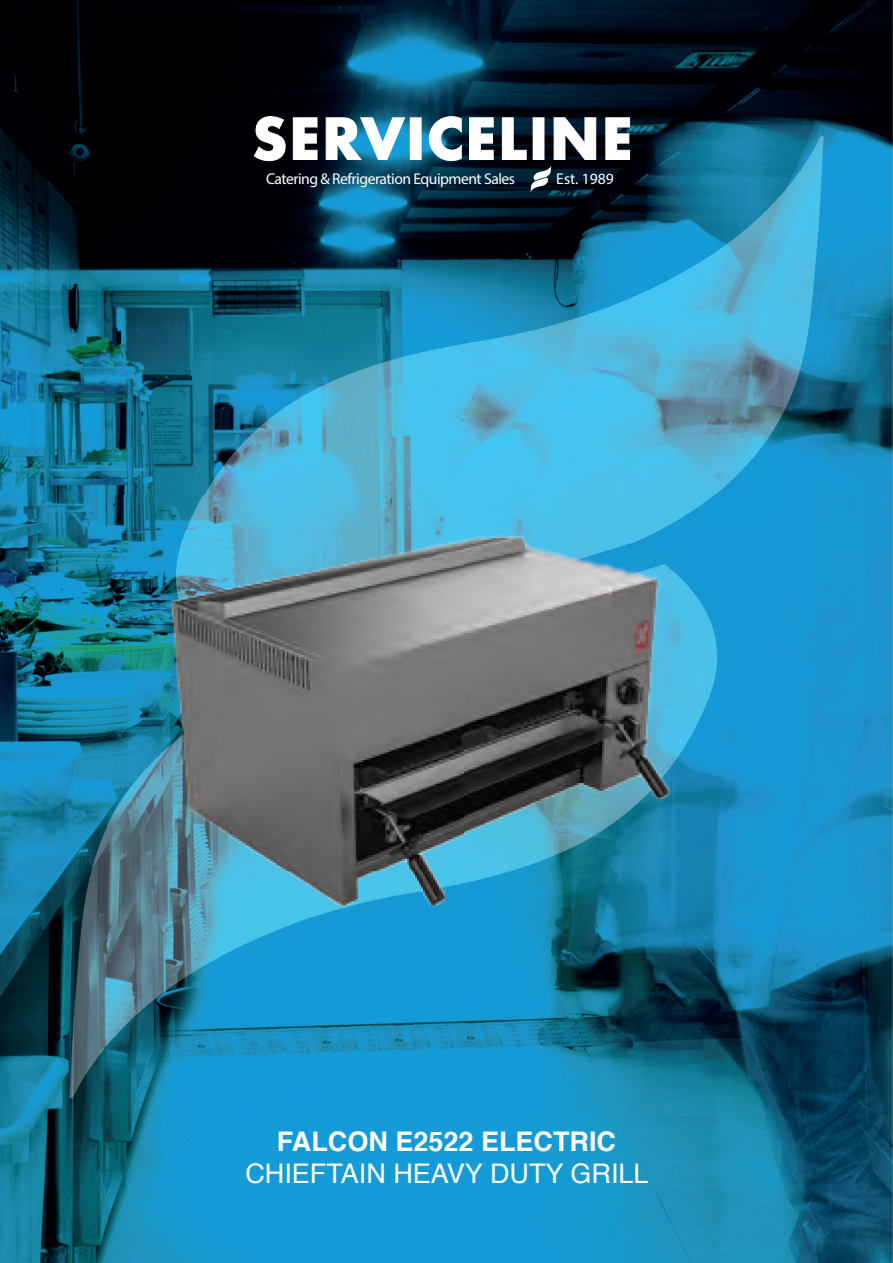
<style>
.page{position:relative;width:893px;height:1263px;background:#fff}
.page>*{position:absolute;margin:0;border:0;box-sizing:border-box;transform-origin:0 0}
.t1{font:700 55.2px "Futura";letter-spacing:.025em;color:#fff}
.t2{font:27px "Helvetica";color:#fff}
.t3{font:700 27px "Helvetica";color:#fff}
.t4{font:15.6px "Futura";letter-spacing:-.03em;color:#fff}
</style>
<div class="page">
<img style="left:0;top:0;width:893px;height:1263px">
<svg style="left:254px;top:116px;width:31px;height:45px"></svg>
<svg style="left:293px;top:117px;width:24px;height:43px"></svg>
<svg style="left:326px;top:117px;width:79px;height:43px;background:#2a82a8"></svg>
<div style="left:410px;top:118px;width:11px;height:42px;border:1px solid #fff"></div>
<svg style="left:429px;top:116px;width:33px;height:45px"></svg>
<svg style="left:469px;top:117px;width:25px;height:43px"></svg>
<svg style="left:502px;top:117px;width:25px;height:43px"></svg>
<svg style="left:554px;top:117px;width:42px;height:43px;background:#1e2a36"></svg>
<svg style="left:605px;top:117px;width:25px;height:43px"></svg>
<svg style="left:531px;top:166px;width:20px;height:26px"></svg>
<img style="left:108px;top:495px;width:612px;height:430px">
<h1 class="t1" style="left:252px;top:99px;width:383px">SERVICELINE</h1>
<p class="t4" style="left:266px;top:169px;width:251px">Catering &amp; Refrigeration Equipment Sales</p>
<p class="t4" style="left:556px;top:169px;width:59px">Est. 1989</p>
<h2 class="t3" style="left:277px;top:1119px;width:341px">FALCON E2522 ELECTRIC</h2>
<h2 class="t2" style="left:245px;top:1153px;width:405px">CHIEFTAIN HEAVY DUTY GRILL</h2>
</div>
